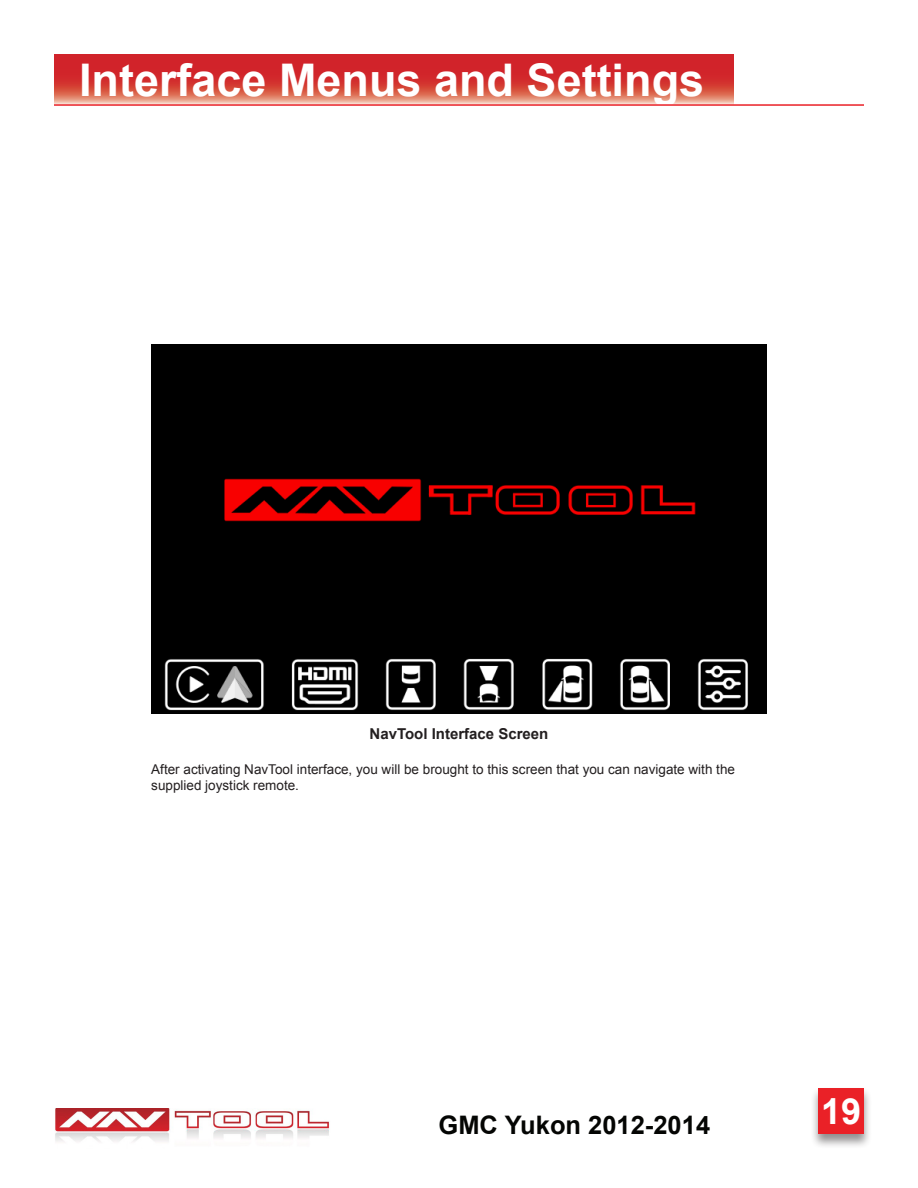
<style>
.page{position:relative;width:918px;height:1188px;background:#fff}
.page>*{position:absolute;margin:0;border:0;box-sizing:border-box;transform-origin:0 0}
.t1{font:700 45px "Arial";color:#fff}
.t2{font:700 36px "Arial";color:#fff}
.t3{font:700 25.5px "Arial";color:#040503}
.t4{font:700 15px "Arial";color:#231f20}
.Text{font:13.5px/16.2px "Arial";color:#231f20}
</style>
<div class="page">
<img style="left:55px;top:1108px;width:275px;height:34px">
<div style="left:810px;top:1087px;width:62px;height:62px;background:#231f20;opacity:.5"></div>
<div style="left:818px;top:1088px;width:46px;height:46px;background:#ea2127"></div>
<img style="left:151px;top:344px;width:616px;height:370px">
<svg style="left:54px;top:54px;width:679px;height:50px;background:#d74540"></svg>
<hr style="left:54px;top:104px;width:810px;height:2px;background:#ea2127">
<p class="t1" style="left:79px;top:50px;width:627px">Interface Menus and Settings</p>
<p class="t4" style="left:370px;top:724px;width:180px">NavTool Interface Screen</p>
<p class="Text" style="left:151px;top:761px;width:585px">After activating NavTool interface, you will be brought to this screen that you can navigate with the supplied joystick remote.</p>
<h3 class="t3" style="left:439px;top:1108px;width:273px">GMC Yukon 2012-2014</h3>
<h2 class="t2" style="left:821px;top:1088px;width:42px">19</h2>
</div>
